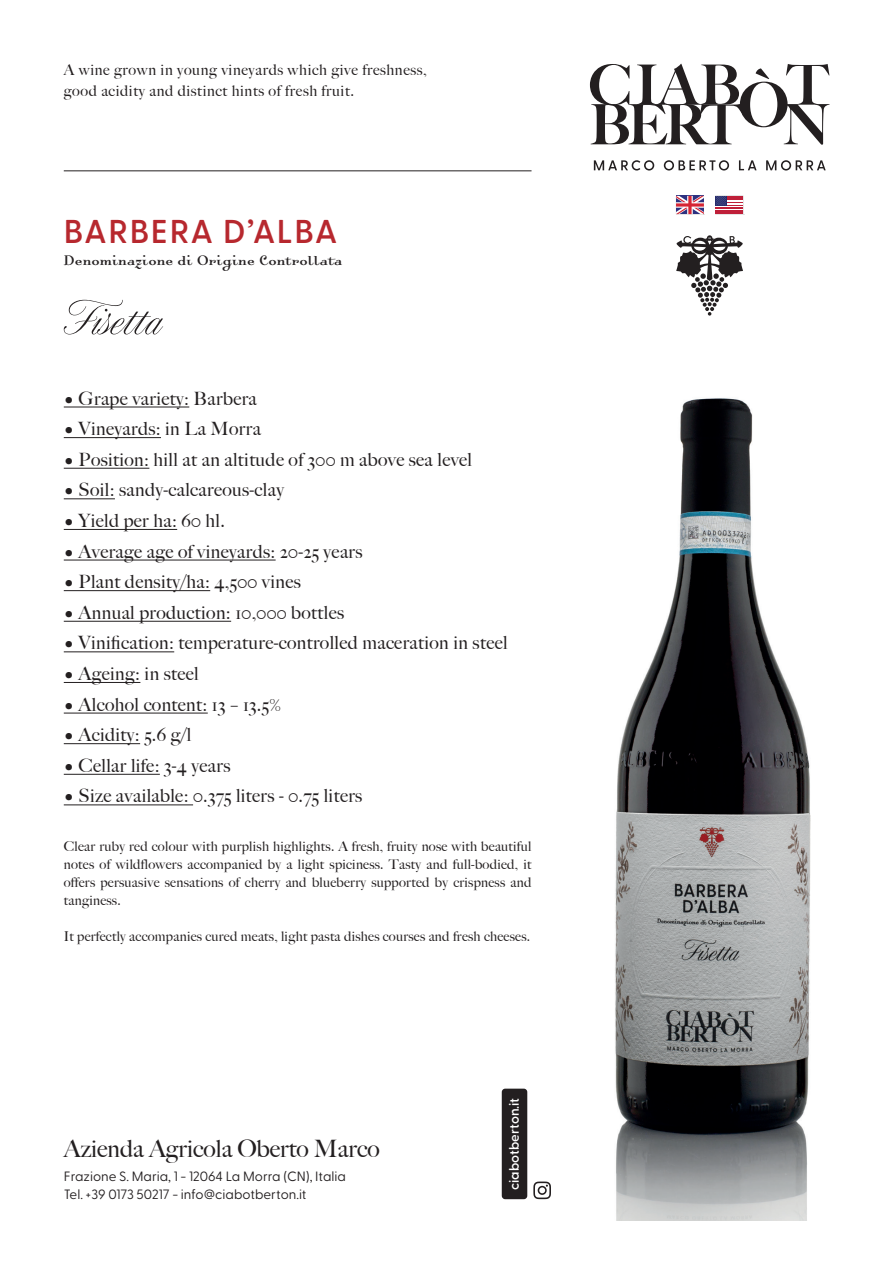
<style>
.page{position:relative;width:893px;height:1263px;background:#fff}
.page>*{position:absolute;margin:0;border:0;box-sizing:border-box;transform-origin:0 0}
.t1{font:600 33px "Greycliff CF";letter-spacing:.05em;color:#b7282e}
.t2{font:500 24px "Big Caslon";color:#231f20}
.t3{font:500 18.3px "Big Caslon";letter-spacing:.02em;color:#231f20}
.t4{font:18px "Dalliance OT";color:#231f20}
.t5{font:500 15px "Big Caslon";letter-spacing:.04em;color:#231f20}
.t6{font:500 13.5px/18px "Big Caslon";letter-spacing:.02em;color:#231f20;text-align:justify}
.t7{font:13.5px/18px "Greycliff CF";color:#231f20}
.t8{font:600 13.5px "Greycliff CF";color:#fff}
</style>
<div class="page">
<svg style="left:594px;top:160px;width:60px;height:11px"></svg>
<svg style="left:664px;top:160px;width:65px;height:11px"></svg>
<svg style="left:739px;top:160px;width:17px;height:10px"></svg>
<svg style="left:766px;top:160px;width:60px;height:11px"></svg>
<svg style="left:590px;top:64px;width:239px;height:81px"></svg>
<svg style="left:676px;top:235px;width:67px;height:81px"></svg>
<div style="left:502px;top:1089px;width:25px;height:110px;background:#231f20;border-radius:3px"></div>
<svg style="left:533px;top:1181px;width:18px;height:18px"></svg>
<hr style="left:64px;top:170px;width:467px;height:1px;background:#231f20">
<svg style="left:715px;top:196px;width:28px;height:18px"></svg>
<svg style="left:676px;top:196px;width:28px;height:18px"></svg>
<hr style="left:64px;top:407px;width:125px;height:1px;background:#231f20">
<hr style="left:64px;top:437px;width:97px;height:1px;background:#231f20">
<hr style="left:64px;top:468px;width:85px;height:1px;background:#231f20">
<hr style="left:64px;top:499px;width:51px;height:1px;background:#231f20">
<hr style="left:64px;top:529px;width:113px;height:1px;background:#231f20">
<hr style="left:64px;top:560px;width:212px;height:1px;background:#231f20">
<hr style="left:64px;top:590px;width:146px;height:1px;background:#231f20">
<hr style="left:64px;top:621px;width:167px;height:1px;background:#231f20">
<hr style="left:64px;top:652px;width:110px;height:1px;background:#231f20">
<hr style="left:64px;top:682px;width:76px;height:1px;background:#231f20">
<hr style="left:64px;top:713px;width:144px;height:1px;background:#231f20">
<hr style="left:64px;top:743px;width:76px;height:1px;background:#231f20">
<hr style="left:64px;top:774px;width:96px;height:1px;background:#231f20">
<hr style="left:64px;top:805px;width:129px;height:1px;background:#231f20">
<svg style="left:64px;top:300px;width:99px;height:34px"></svg>
<img style="left:615px;top:398px;width:196px;height:822px">
<p class="t5" style="left:64px;top:57px;width:365px">A wine grown in young vineyards which give freshness,</p>
<p class="t5" style="left:64px;top:78px;width:292px">good acidity and distinct hints of fresh fruit.</p>
<p class="t1" style="left:64px;top:207px;width:275px">BARBERA D’ALBA</p>
<p class="t4" style="left:64px;top:251px;width:280px">Denominazione di Origine Controllata</p>
<p class="t3" style="left:64px;top:383px;width:195px">• Grape variety: Barbera</p>
<p class="t3" style="left:64px;top:414px;width:199px">• Vineyards: in La Morra</p>
<p class="t3" style="left:64px;top:444px;width:410px">• Position: hill at an altitude of 300 m above sea level</p>
<p class="t3" style="left:64px;top:475px;width:222px">• Soil: sandy-calcareous-clay</p>
<p class="t3" style="left:64px;top:505px;width:163px">• Yield per ha: 60 hl.</p>
<p class="t3" style="left:64px;top:536px;width:300px">• Average age of vineyards: 20-25 years</p>
<p class="t3" style="left:64px;top:567px;width:238px">• Plant density/ha: 4,500 vines</p>
<p class="t3" style="left:64px;top:597px;width:282px">• Annual production: 10,000 bottles</p>
<p class="t3" style="left:64px;top:628px;width:445px">• Vinification: temperature-controlled maceration in steel</p>
<p class="t3" style="left:64px;top:658px;width:136px">• Ageing: in steel</p>
<p class="t3" style="left:64px;top:689px;width:219px">• Alcohol content: 13 – 13.5%</p>
<p class="t3" style="left:64px;top:720px;width:129px">• Acidity: 5.6 g/l</p>
<p class="t3" style="left:64px;top:750px;width:168px">• Cellar life: 3-4 years</p>
<p class="t3" style="left:64px;top:781px;width:300px">• Size available: 0.375 liters - 0.75 liters</p>
<p class="t6" style="left:64px;top:837px;width:469px">Clear ruby red colour with purplish highlights. A fresh, fruity nose with beautiful notes of wildflowers accompanied by a light spiciness. Tasty and full-bodied, it offers persuasive sensations of cherry and blueberry supported by crispness and tanginess.</p>
<p class="t6" style="left:64px;top:927px;width:468px">It perfectly accompanies cured meats, light pasta dishes courses and fresh cheeses.</p>
<h2 class="t2" style="left:64px;top:1129px;width:317px">Azienda Agricola Oberto Marco</h2>
<p class="t7" style="left:64px;top:1166px;width:284px">Frazione S. Maria, 1 - 12064 La Morra (CN), Italia<br>Tel. +39 0173 50217 - info@ciabotberton.it</p>
<p class="t8" style="left:504px;top:1190px;width:94px;rotate:-90deg">ciabotberton.it</p>
</div>
